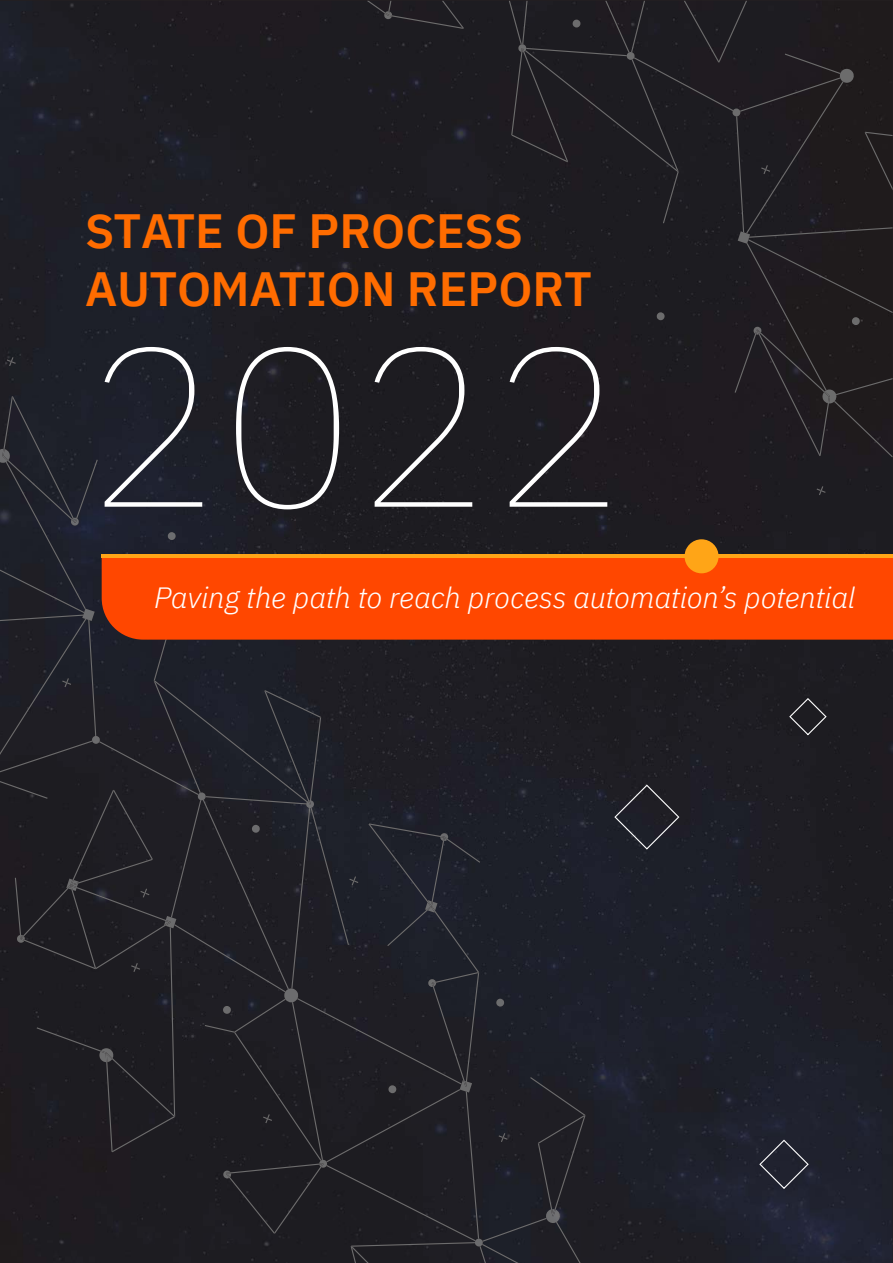
<style>
.page{position:relative;width:893px;height:1263px;background:#fff}
.page>*{position:absolute;margin:0;border:0;box-sizing:border-box;transform-origin:0 0}
.t1{font:100 225px "IBM Plex Sans";color:#fff}
.t2{font:600 48px/57.6px "IBM Plex Sans";color:#ff6c00}
.t3{font:italic 300 29.25px "IBM Plex Sans";letter-spacing:-.01em;color:#fff}
</style>
<div class="page">
<img style="left:0;top:1px;width:893px;height:1262px">
<img style="left:0;top:569px;width:82px;height:50px">
<img style="left:88px;top:620px;width:8px;height:116px">
<img style="left:6px;top:523px;width:80px;height:87px">
<div style="left:99px;top:741px;width:55px;height:54px;background:#1f1e24"></div>
<div style="left:0;top:740px;width:92px;height:32px;background:#1d1c22"></div>
<div style="left:0;top:619px;width:86px;height:136px;background:#1f1e24"></div>
<div style="left:171px;top:802px;width:30px;height:115px;background:#1f1e24"></div>
<img style="left:0;top:781px;width:48px;height:18px">
<img style="left:154px;top:640px;width:15px;height:40px">
<div style="left:175px;top:924px;width:109px;height:68px;background:#1f1e24"></div>
<div style="left:203px;top:802px;width:86px;height:187px;background:#1f1e24"></div>
<img style="left:170px;top:928px;width:5px;height:125px">
<img style="left:234px;top:999px;width:52px;height:33px">
<div style="left:154px;top:680px;width:153px;height:122px;background:#1f2029"></div>
<div style="left:298px;top:998px;width:134px;height:86px;background:#1f1e24"></div>
<img style="left:291px;top:808px;width:19px;height:180px">
<img style="left:292px;top:1002px;width:31px;height:158px">
<img style="left:311px;top:808px;width:38px;height:137px">
<div style="left:326px;top:1089px;width:135px;height:73px;background:#1f1e23"></div>
<div style="left:326px;top:1165px;width:149px;height:76px;background:#1d1c21"></div>
<img style="left:466px;top:1091px;width:13px;height:148px">
<img style="left:351px;top:1242px;width:124px;height:5px">
<img style="left:356px;top:1246px;width:13px;height:17px">
<img style="left:479px;top:1246px;width:3px;height:17px">
<img style="left:482px;top:1218px;width:65px;height:24px">
<img style="left:556px;top:1222px;width:25px;height:41px">
<img style="left:482px;top:1244px;width:37px;height:19px">
<img style="left:351px;top:1246px;width:5px;height:17px">
<div style="left:234px;top:1032px;width:87px;height:129px;background:#1d1c21"></div>
<svg style="left:82px;top:609px;width:13px;height:12px"></svg>
<svg style="left:170px;top:916px;width:6px;height:12px"></svg>
<svg style="left:66px;top:878px;width:4px;height:7px"></svg>
<svg style="left:460px;top:1086px;width:12px;height:6px"></svg>
<svg style="left:92px;top:736px;width:8px;height:8px"></svg>
<svg style="left:71px;top:523px;width:8px;height:3px"></svg>
<svg style="left:198px;top:792px;width:8px;height:8px"></svg>
<svg style="left:16px;top:939px;width:5px;height:4px"></svg>
<svg style="left:306px;top:804px;width:9px;height:4px"></svg>
<svg style="left:444px;top:833px;width:4px;height:4px"></svg>
<svg style="left:428px;top:979px;width:4px;height:8px"></svg>
<svg style="left:223px;top:1170px;width:3px;height:8px"></svg>
<svg style="left:319px;top:1160px;width:8px;height:8px"></svg>
<svg style="left:475px;top:1238px;width:8px;height:8px"></svg>
<img style="left:284px;top:988px;width:14px;height:14px">
<img style="left:99px;top:1048px;width:15px;height:14px">
<img style="left:545px;top:1216px;width:16px;height:7px">
<img style="left:0;top:449px;width:3px;height:14px">
<img style="left:113px;top:1053px;width:62px;height:63px">
<img style="left:106px;top:1053px;width:7px;height:99px">
<div style="left:112px;top:1116px;width:63px;height:36px;background:#1d1c21"></div>
<img style="left:96px;top:885px;width:74px;height:37px">
<div style="left:96px;top:922px;width:74px;height:47px;background:#1f1e24"></div>
<img style="left:71px;top:886px;width:25px;height:52px">
<img style="left:37px;top:1027px;width:69px;height:26px">
<img style="left:21px;top:938px;width:75px;height:31px">
<div style="left:21px;top:885px;width:50px;height:54px;background:#1d1c21"></div>
<img style="left:15px;top:878px;width:6px;height:61px">
<div style="left:70px;top:790px;width:43px;height:95px;background:#1d1c21"></div>
<img style="left:311px;top:718px;width:10px;height:86px">
<img style="left:311px;top:690px;width:10px;height:28px">
<img style="left:264px;top:690px;width:47px;height:114px">
<img style="left:466px;top:984px;width:13px;height:102px">
<img style="left:432px;top:984px;width:34px;height:102px">
<img style="left:431px;top:906px;width:48px;height:78px">
<img style="left:432px;top:838px;width:13px;height:68px">
<img style="left:369px;top:823px;width:75px;height:15px">
<img style="left:368px;top:824px;width:64px;height:82px">
<img style="left:387px;top:906px;width:45px;height:40px">
<img style="left:444px;top:837px;width:36px;height:26px">
<img style="left:226px;top:1163px;width:48px;height:10px">
<img style="left:274px;top:1163px;width:50px;height:71px">
<div style="left:226px;top:1173px;width:49px;height:61px;background:#1d1c21"></div>
<img style="left:538px;top:1144px;width:14px;height:72px">
<img style="left:538px;top:1116px;width:14px;height:28px">
<img style="left:552px;top:1116px;width:33px;height:100px">
<div style="left:530px;top:1077px;width:55px;height:39px;background:#1f1e24"></div>
<img style="left:205px;top:1025px;width:30px;height:8px">
<img style="left:2px;top:396px;width:10px;height:60px">
<img style="left:3px;top:455px;width:9px;height:68px">
<img style="left:12px;top:396px;width:63px;height:127px">
<img style="left:75px;top:460px;width:23px;height:63px">
<div style="left:113px;top:790px;width:40px;height:69px;background:#1f1e24"></div>
<img style="left:71px;top:859px;width:82px;height:27px">
<svg style="left:499px;top:1133px;width:9px;height:9px"></svg>
<svg style="left:263px;top:1114px;width:9px;height:9px"></svg>
<svg style="left:349px;top:876px;width:9px;height:9px"></svg>
<svg style="left:140px;top:888px;width:9px;height:9px"></svg>
<svg style="left:62px;top:678px;width:9px;height:9px"></svg>
<svg style="left:7px;top:357px;width:9px;height:9px"></svg>
<svg style="left:131px;top:963px;width:9px;height:9px"></svg>
<svg style="left:167px;top:532px;width:9px;height:8px"></svg>
<svg style="left:251px;top:825px;width:9px;height:8px"></svg>
<svg style="left:222px;top:1006px;width:9px;height:8px"></svg>
<svg style="left:388px;top:1085px;width:9px;height:8px"></svg>
<svg style="left:496px;top:999px;width:9px;height:7px"></svg>
<div style="left:750px;top:227px;width:143px;height:86px;background:#1f1b1c"></div>
<img style="left:736px;top:116px;width:8px;height:116px">
<div style="left:746px;top:243px;width:81px;height:87px;background:#1f1b21"></div>
<div style="left:678px;top:57px;width:55px;height:54px;background:#201b21"></div>
<img style="left:836px;top:378px;width:57px;height:17px">
<img style="left:740px;top:77px;width:100px;height:35px">
<div style="left:746px;top:81px;width:97px;height:152px;background:#1f1b21"></div>
<img style="left:678px;top:59px;width:1px;height:113px">
<img style="left:605px;top:1px;width:40px;height:49px">
<img style="left:785px;top:54px;width:55px;height:20px">
<img style="left:663px;top:172px;width:16px;height:51px">
<img style="left:568px;top:48px;width:59px;height:2px">
<div style="left:525px;top:50px;width:153px;height:122px;background:#1d1c21"></div>
<div style="left:834px;top:401px;width:59px;height:56px;background:#1f1b1c"></div>
<img style="left:509px;top:1px;width:19px;height:44px">
<svg style="left:738px;top:231px;width:12px;height:13px"></svg>
<svg style="left:732px;top:109px;width:9px;height:7px"></svg>
<svg style="left:753px;top:327px;width:9px;height:3px"></svg>
<svg style="left:627px;top:52px;width:8px;height:8px"></svg>
<svg style="left:518px;top:44px;width:8px;height:4px"></svg>
<svg style="left:384px;top:11px;width:8px;height:8px"></svg>
<img style="left:840px;top:69px;width:15px;height:14px">
<img style="left:830px;top:389px;width:7px;height:14px">
<div style="left:684px;top:1px;width:63px;height:62px;background:#1d1c21"></div>
<img style="left:511px;top:48px;width:11px;height:87px">
<img style="left:511px;top:135px;width:11px;height:27px">
<img style="left:522px;top:48px;width:46px;height:114px">
<img style="left:367px;top:1px;width:24px;height:15px">
<img style="left:388px;top:15px;width:54px;height:14px">
<img style="left:442px;top:1px;width:22px;height:28px">
<img style="left:865px;top:136px;width:28px;height:54px">
<img style="left:865px;top:132px;width:28px;height:4px">
<img style="left:820px;top:397px;width:10px;height:59px">
<img style="left:757px;top:329px;width:73px;height:68px">
<img style="left:757px;top:330px;width:63px;height:126px">
<img style="left:735px;top:330px;width:23px;height:63px">
<svg style="left:761px;top:165px;width:9px;height:9px"></svg>
<svg style="left:817px;top:486px;width:9px;height:9px"></svg>
<svg style="left:851px;top:317px;width:9px;height:8px"></svg>
<svg style="left:656px;top:312px;width:9px;height:8px"></svg>
<svg style="left:572px;top:20px;width:9px;height:7px"></svg>
<svg style="left:789px;top:698px;width:38px;height:37px"></svg>
<svg style="left:614px;top:784px;width:65px;height:66px"></svg>
<div style="left:102px;top:558px;width:791px;height:82px;background:#ff4700"></div>
<hr style="left:102px;top:555px;width:791px;height:3px;background:#ffa517">
<div style="left:684px;top:539px;width:35px;height:34px;background:#ffa517;border-radius:50%"></div>
<svg style="left:759px;top:1139px;width:50px;height:50px"></svg>
<h2 class="t2" style="left:85px;top:198px;width:508px">STATE OF PROCESS<br>AUTOMATION REPORT</h2>
<h1 class="t1" style="left:85px;top:261px;width:542px">2022</h1>
<p class="t3" style="left:154px;top:575px;width:703px">Paving the path to reach process automation’s potential</p>
</div>
